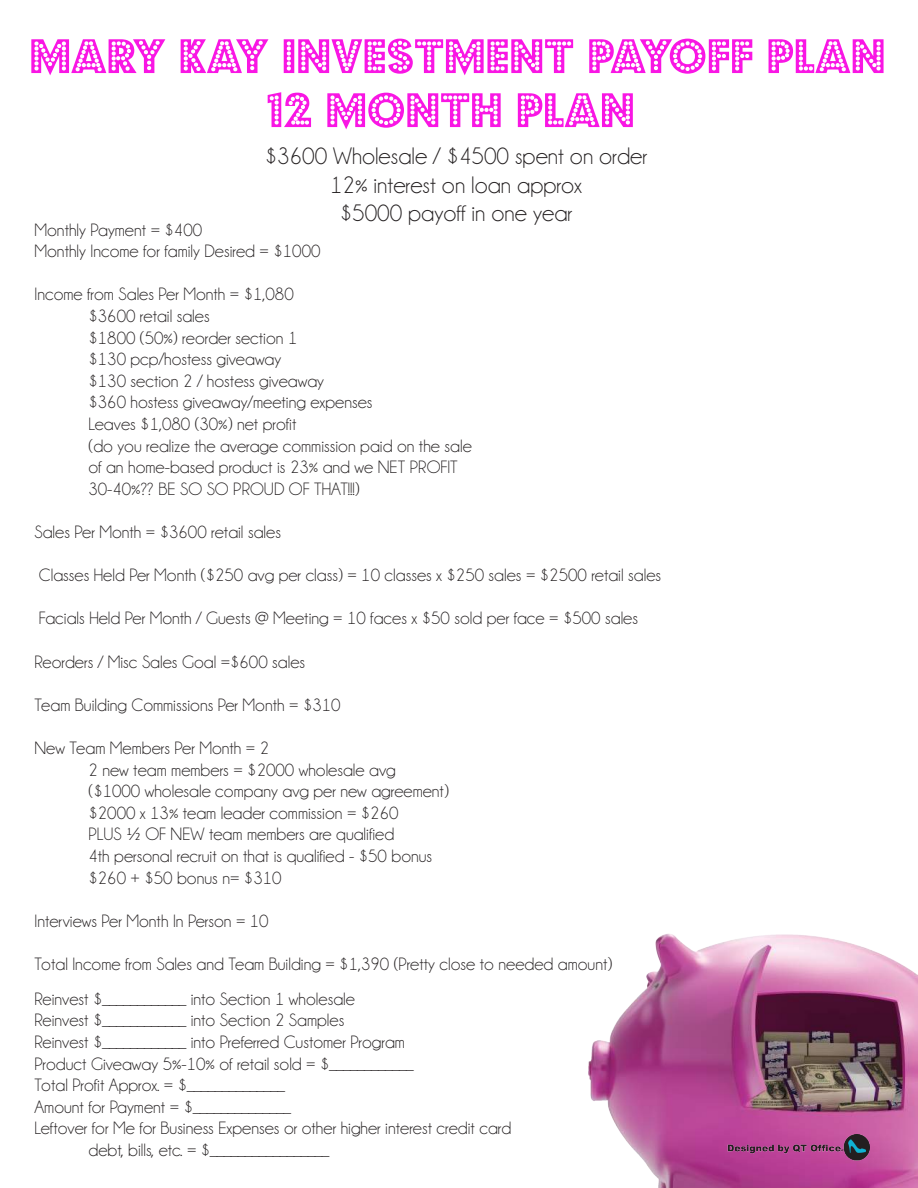
<style>
.page{position:relative;width:918px;height:1188px;background:#fff}
.page>*{position:absolute;margin:0;border:0;box-sizing:border-box;transform-origin:0 0}
.t1{font:53.7px/54px "Budmo Jiggler";color:#f916e4;text-align:center}
.t2{font:24px/28.8px "Champagne&Limousines";color:#231f20;text-align:center}
.t3{font:18px/21.6px "Champagne&Limousines";color:#231f20}
</style>
<div class="page">
<img style="left:588px;top:933px;width:330px;height:255px">
<img style="left:728px;top:1134px;width:141px;height:26px">
<h1 class="t1" style="left:29px;top:28px;width:858px">MARY KAY INVESTMENT PAYOFF PLAN<br>12 MONTH PLAN</h1>
<h2 class="t2" style="left:265px;top:142px;width:384px">$3600 Wholesale / $4500 spent on order<br>12% interest on loan approx<br>$5000 payoff in one year</h2>
<p class="t3" style="left:34px;top:219px;width:287px">Monthly Payment = $400<br>Monthly Income for family Desired = $1000</p>
<p class="t3" style="left:88px;top:284px;width:385px;text-indent:-54px">Income from Sales Per Month = $1,080<br>$3600 retail sales<br>$1800 (50%) reorder section 1<br>$130 pcp/hostess giveaway<br>$130 section 2 / hostess giveaway<br>$360 hostess giveaway/meeting expenses<br>Leaves $1,080 (30%) net profit<br>(do you realize the average commission paid on the sale of an home-based product is 23% and we NET PROFIT 30-40%?? BE SO SO PROUD OF THAT!!!)</p>
<p class="t3" style="left:34px;top:521px;width:248px">Sales Per Month = $3600 retail sales</p>
<p class="t3" style="left:39px;top:564px;width:624px">Classes Held Per Month ($250 avg per class) = 10 classes x $250 sales = $2500 retail sales</p>
<p class="t3" style="left:39px;top:608px;width:601px">Facials Held Per Month / Guests @ Meeting = 10 faces x $50 sold per face = $500 sales</p>
<p class="t3" style="left:34px;top:651px;width:272px">Reorders / Misc Sales Goal =$600 sales</p>
<p class="t3" style="left:34px;top:694px;width:308px">Team Building Commissions Per Month = $310</p>
<p class="t3" style="left:88px;top:737px;width:362px;text-indent:-54px">New Team Members Per Month = 2<br>2 new team members = $2000 wholesale avg ($1000 wholesale company avg per new agreement) $2000 x 13% team leader commission = $260<br>PLUS ½ OF NEW team members are qualified<br>4th personal recruit on that is qualified - $50 bonus $260 + $50 bonus n= $310</p>
<p class="t3" style="left:34px;top:910px;width:236px">Interviews Per Month In Person = 10</p>
<p class="t3" style="left:34px;top:953px;width:579px">Total Income from Sales and Team Building = $1,390 (Pretty close to needed amount)</p>
<p class="t3" style="left:34px;top:988px;width:322px">Reinvest $____________ into Section 1 wholesale</p>
<p class="t3" style="left:34px;top:1010px;width:311px">Reinvest $____________ into Section 2 Samples</p>
<p class="t3" style="left:34px;top:1031px;width:372px">Reinvest $____________ into Preferred Customer Program</p>
<p class="t3" style="left:34px;top:1053px;width:380px">Product Giveaway 5%-10% of retail sold = $____________</p>
<p class="t3" style="left:34px;top:1075px;width:252px">Total Profit Approx. = $______________</p>
<p class="t3" style="left:34px;top:1096px;width:258px">Amount for Payment = $______________</p>
<p class="t3" style="left:34px;top:1118px;width:478px">Leftover for Me for Business Expenses or other higher interest credit card</p>
<p class="t3" style="left:88px;top:1139px;width:242px">debt, bills, etc. = $_________________</p>
</div>
